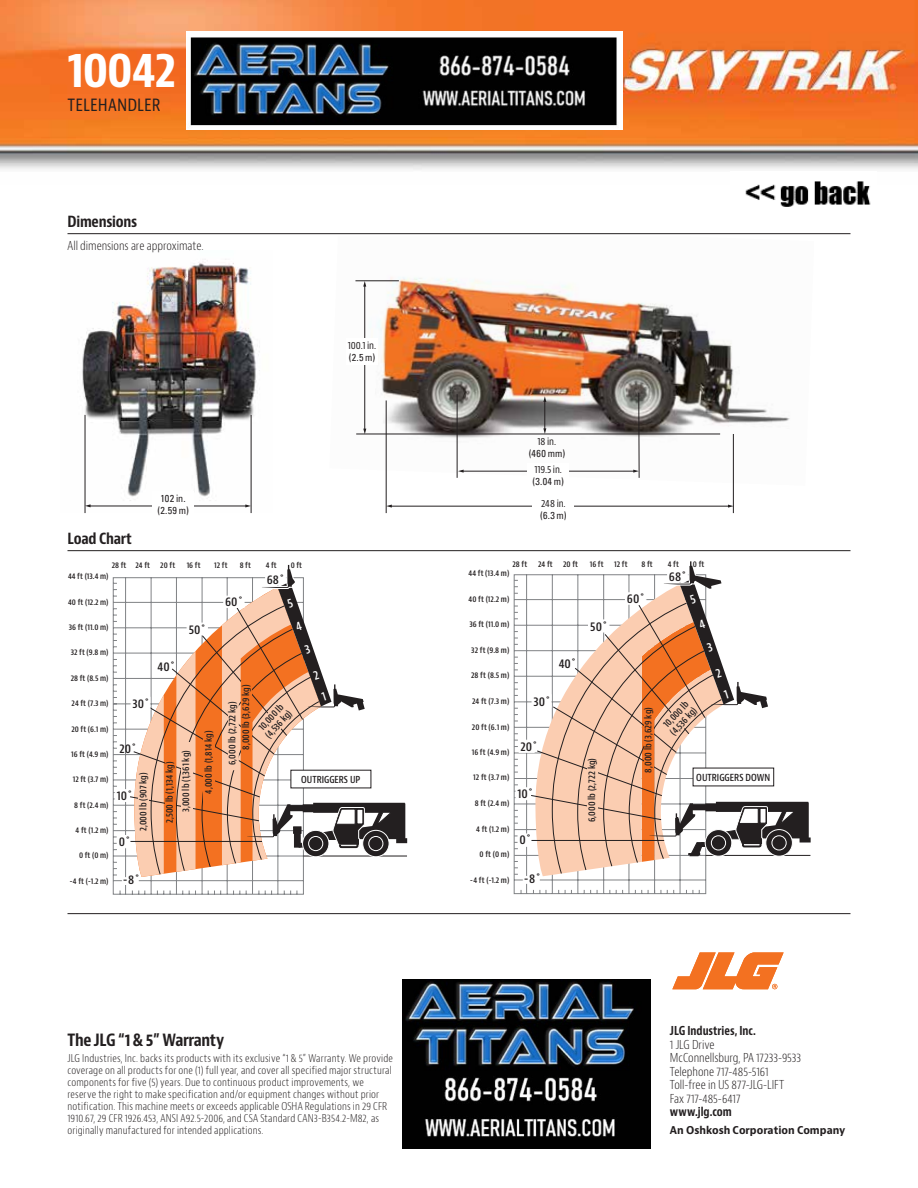
<style>
.page{position:relative;width:918px;height:1188px;background:#fff}
.page>*{position:absolute;margin:0;border:0;box-sizing:border-box;transform-origin:0 0}
.t1{font:700 condensed 48px "Bernino Sans";letter-spacing:-.03em;color:#fff}
.t2{font:condensed 18px "Bernino Sans";letter-spacing:.005em;color:#231f20}
.t3{font:700 condensed 16.5px "Bernino Sans";letter-spacing:-.025em;color:#231f20}
.t4{font:700 condensed 15px "Bernino Sans";letter-spacing:-.015em;color:#231f20}
.t5{font:600 condensed 12.45px "Bernino Sans";color:#231f20}
.t6{font:600 condensed 12.3px "Bernino Sans";color:#231f20}
.t7{font:300 condensed 12px/13.5px "Bernino Sans";letter-spacing:-.005em;color:#231f20}
.t8{font:700 condensed 12px "Bernino Sans";color:#231f20;scale:.95 1}
.t9{font:600 condensed 12px/12px "Bernino Sans";color:#231f20;text-align:center}
.t10{font:300 condensed 10.5px/12px "Bernino Sans";letter-spacing:.015em;color:#231f20}
.t11{font:700 10.5px "Bernino Sans";color:#231f20;scale:.95 1}
.t12{font:condensed 10.2px/12px "Univers";letter-spacing:.035em;color:#231f20;text-align:center}
.t13{font:condensed 10.2px "Bernino Sans";letter-spacing:-.01em;color:#231f20}
.t14{font:600 condensed 9.45px/10.2px "Bernino Sans";color:#231f20;scale:.95 1}
.t15{font:600 condensed 9.45px "Bernino Sans";color:#231f20}
.t16{font:600 condensed 8.1px "Bernino Sans";color:#231f20}
.t17{font:600 condensed 7.95px "Bernino Sans";color:#231f20}
</style>
<div class="page">
<hr style="left:68px;top:913px;width:783px;height:1px;background:#231f20">
<svg style="left:672px;top:952px;width:112px;height:37px"></svg>
<img style="left:82px;top:259px;width:178px;height:254px">
<img style="left:355px;top:277px;width:435px;height:209px">
<hr style="left:85px;top:415px;width:1px;height:98px;background:#231f20">
<hr style="left:251px;top:415px;width:1px;height:98px;background:#231f20">
<hr style="left:89px;top:506px;width:158px;height:1px;background:#231f20">
<svg style="left:245px;top:504px;width:6px;height:3px"></svg>
<svg style="left:85px;top:504px;width:6px;height:3px"></svg>
<hr style="left:386px;top:400px;width:1px;height:113px;background:#231f20">
<hr style="left:733px;top:434px;width:1px;height:79px;background:#231f20">
<hr style="left:638px;top:393px;width:2px;height:85px;background:#231f20">
<hr style="left:457px;top:394px;width:1px;height:84px;background:#231f20">
<hr style="left:391px;top:506px;width:338px;height:1px;background:#231f20">
<svg style="left:386px;top:505px;width:6px;height:3px"></svg>
<svg style="left:728px;top:505px;width:6px;height:3px"></svg>
<hr style="left:355px;top:280px;width:44px;height:1px;background:#231f20">
<hr style="left:462px;top:471px;width:173px;height:1px;background:#231f20">
<svg style="left:458px;top:470px;width:6px;height:3px"></svg>
<svg style="left:633px;top:470px;width:6px;height:3px"></svg>
<svg style="left:543px;top:396px;width:3px;height:38px"></svg>
<hr style="left:364px;top:285px;width:1px;height:145px;background:#231f20">
<svg style="left:363px;top:281px;width:3px;height:6px"></svg>
<svg style="left:363px;top:429px;width:3px;height:5px"></svg>
<hr style="left:356px;top:434px;width:364px;height:1px;background:#231f20">
<hr style="left:68px;top:550px;width:782px;height:1px;background:#231f20">
<hr style="left:68px;top:233px;width:782px;height:1px;background:#231f20">
<svg style="left:513px;top:580px;width:17px;height:315px"></svg>
<div style="left:523px;top:876px;width:16px;height:7px;background:#fff"></div>
<div style="left:518px;top:834px;width:13px;height:12px;background:#fff"></div>
<div style="left:516px;top:788px;width:14px;height:12px;background:#fff"></div>
<div style="left:519px;top:740px;width:15px;height:12px;background:#fff"></div>
<svg style="left:112px;top:577px;width:296px;height:318px"></svg>
<div style="left:122px;top:878px;width:16px;height:7px;background:#fff"></div>
<div style="left:117px;top:835px;width:13px;height:13px;background:#fff"></div>
<div style="left:115px;top:790px;width:14px;height:12px;background:#fff"></div>
<div style="left:152px;top:492px;width:42px;height:26px;background:#fff"></div>
<div style="left:532px;top:496px;width:42px;height:27px;background:#fff"></div>
<div style="left:527px;top:463px;width:42px;height:24px;background:#fff"></div>
<div style="left:346px;top:339px;width:32px;height:26px;background:#fff"></div>
<img style="left:0;top:0;width:918px;height:170px">
<img style="left:187px;top:32px;width:436px;height:98px">
<img style="left:745px;top:181px;width:126px;height:26px">
<img style="left:402px;top:980px;width:248px;height:169px">
<svg style="left:530px;top:561px;width:281px;height:334px"></svg>
<svg style="left:129px;top:564px;width:278px;height:313px"></svg>
<h1 class="t1" style="left:68px;top:40px;width:110px">10042</h1>
<h2 class="t2" style="left:68px;top:94px;width:95px">TELEHANDLER</h2>
<h3 class="t4" style="left:68px;top:212px;width:71px">Dimensions</h3>
<p class="t7" style="left:68px;top:239px;width:138px">All dimensions are approximate.</p>
<p class="t13" style="left:348px;top:339px;width:30px">100.1 in.</p>
<p class="t12" style="left:349px;top:351px;width:28px">(2.5 m)</p>
<p class="t13" style="left:538px;top:435px;width:20px">18 in.</p>
<p class="t12" style="left:529px;top:447px;width:38px">(460 mm)</p>
<p class="t13" style="left:534px;top:463px;width:29px">119.5 in.</p>
<p class="t12" style="left:533px;top:475px;width:33px">(3.04 m)</p>
<h3 class="t4" style="left:68px;top:529px;width:66px">Load Chart</h3>
<p class="t12" style="left:157px;top:492px;width:33px">102 in. (2.59 m)</p>
<p class="t13" style="left:541px;top:497px;width:26px">248 in.</p>
<p class="t12" style="left:540px;top:509px;width:28px">(6.3 m)</p>
<p class="t17" style="left:112px;top:561px;width:40px">28 ft 24 ft</p>
<p class="t17" style="left:160px;top:561px;width:16px">20 ft</p>
<p class="t17" style="left:187px;top:561px;width:15px">16 ft</p>
<p class="t17" style="left:214px;top:561px;width:15px">12 ft</p>
<p class="t17" style="left:240px;top:561px;width:13px">8 ft</p>
<p class="t17" style="left:266px;top:561px;width:13px">4 ft</p>
<p class="t17" style="left:291px;top:561px;width:13px">0 ft</p>
<p class="t17" style="left:68px;top:572px;width:42px">44 ft (13.4 m)</p>
<p class="t17" style="left:68px;top:597px;width:42px">40 ft (12.2 m)</p>
<p class="t17" style="left:69px;top:622px;width:41px">36 ft (11.0 m)</p>
<p class="t17" style="left:71px;top:648px;width:39px">32 ft (9.8 m)</p>
<p class="t17" style="left:71px;top:673px;width:39px">28 ft (8.5 m)</p>
<p class="t17" style="left:72px;top:698px;width:38px">24 ft (7.3 m)</p>
<p class="t17" style="left:71px;top:724px;width:39px">20 ft (6.1 m)</p>
<p class="t17" style="left:71px;top:749px;width:39px">16 ft (4.9 m)</p>
<p class="t17" style="left:73px;top:775px;width:37px">12 ft (3.7 m)</p>
<p class="t17" style="left:74px;top:800px;width:36px">8 ft (2.4 m)</p>
<p class="t17" style="left:76px;top:826px;width:34px">4 ft (1.2 m)</p>
<p class="t17" style="left:79px;top:850px;width:31px">0 ft (0 m)</p>
<p class="t17" style="left:70px;top:876px;width:40px">-4 ft (-1.2 m)</p>
<p class="t6" style="left:132px;top:696px;width:19px">30˚</p>
<p class="t6" style="left:120px;top:741px;width:19px">20˚</p>
<p class="t6" style="left:117px;top:788px;width:17px">10˚</p>
<p class="t6" style="left:119px;top:834px;width:13px">0˚</p>
<p class="t6" style="left:123px;top:872px;width:18px">-8˚</p>
<p class="t14" style="left:138px;top:831px;width:63px;rotate:-90deg">2,000 lb (907 kg)</p>
<p class="t6" style="left:158px;top:659px;width:19px">40˚</p>
<p class="t6" style="left:189px;top:622px;width:19px">50˚</p>
<p class="t14" style="left:181px;top:812px;width:67px;rotate:-90deg">3,000 lb (1,361 kg)</p>
<p class="t14" style="left:165px;top:823px;width:66px;rotate:-90deg">2,500 lb (1,134 kg)</p>
<p class="t14" style="left:204px;top:794px;width:68px;rotate:-90deg">4,000 lb (1,814 kg)</p>
<p class="t6" style="left:225px;top:594px;width:19px">60˚</p>
<p class="t6" style="left:267px;top:572px;width:19px">68˚</p>
<p class="t14" style="left:241px;top:750px;width:70px;rotate:-90deg">8,000 lb (3,629 kg)</p>
<p class="t14" style="left:227px;top:765px;width:69px;rotate:-90deg">6,000 lb (2,722 kg)</p>
<p class="t14" style="left:256px;top:726px;width:37px;rotate:-47deg">10,000 lb (4,536 kg)</p>
<p class="t15" style="left:301px;top:774px;width:61px">OUTRIGGERS UP</p>
<p class="t16" style="left:513px;top:560px;width:16px">28 ft</p>
<p class="t16" style="left:538px;top:560px;width:16px">24 ft</p>
<p class="t16" style="left:563px;top:560px;width:17px">20 ft</p>
<p class="t16" style="left:469px;top:568px;width:42px">44 ft (13.4 m)</p>
<p class="t16" style="left:469px;top:594px;width:42px">40 ft (12.2 m)</p>
<p class="t16" style="left:469px;top:619px;width:41px">36 ft (11.0 m)</p>
<p class="t16" style="left:471px;top:645px;width:40px">32 ft (9.8 m)</p>
<p class="t16" style="left:471px;top:670px;width:40px">28 ft (8.5 m)</p>
<p class="t16" style="left:472px;top:696px;width:39px">24 ft (7.3 m)</p>
<p class="t16" style="left:472px;top:722px;width:39px">20 ft (6.1 m)</p>
<p class="t16" style="left:472px;top:747px;width:39px">16 ft (4.9 m)</p>
<p class="t16" style="left:473px;top:773px;width:38px">12 ft (3.7 m)</p>
<p class="t16" style="left:475px;top:798px;width:36px">8 ft (2.4 m)</p>
<p class="t16" style="left:476px;top:824px;width:35px">4 ft (1.2 m)</p>
<p class="t16" style="left:480px;top:849px;width:31px">0 ft (0 m)</p>
<p class="t16" style="left:470px;top:875px;width:41px">-4 ft (-1.2 m)</p>
<p class="t5" style="left:533px;top:694px;width:19px">30˚</p>
<p class="t5" style="left:521px;top:739px;width:19px">20˚</p>
<p class="t5" style="left:518px;top:786px;width:18px">10˚</p>
<p class="t5" style="left:520px;top:832px;width:13px">0˚</p>
<p class="t5" style="left:524px;top:871px;width:18px">-8˚</p>
<p class="t5" style="left:559px;top:656px;width:19px">40˚</p>
<p class="t16" style="left:590px;top:560px;width:15px">16 ft</p>
<p class="t16" style="left:614px;top:560px;width:15px">12 ft</p>
<p class="t16" style="left:642px;top:560px;width:13px">8 ft</p>
<p class="t16" style="left:668px;top:560px;width:13px">4 ft</p>
<p class="t16" style="left:693px;top:560px;width:13px">0 ft</p>
<p class="t5" style="left:590px;top:619px;width:19px">50˚</p>
<p class="t5" style="left:627px;top:591px;width:20px">60˚</p>
<p class="t5" style="left:669px;top:568px;width:19px">68˚</p>
<p class="t14" style="left:587px;top:822px;width:69px;rotate:-90deg">6,000 lb (2,722 kg)</p>
<p class="t14" style="left:643px;top:773px;width:70px;rotate:-90deg">8,000 lb (3,629 kg)</p>
<p class="t14" style="left:661px;top:724px;width:38px;rotate:-47deg">10,000 lb (4,536 kg)</p>
<p class="t15" style="left:696px;top:772px;width:75px">OUTRIGGERS DOWN</p>
<h3 class="t3" style="left:68px;top:1029px;width:158px">The JLG “1 &amp; 5” Warranty</h3>
<p class="t10" style="left:68px;top:1052px;width:327px">JLG Industries, Inc. backs its products with its exclusive “1 &amp; 5” Warranty. We provide coverage on all products for one (1) full year, and cover all specified major structural components for five (5) years. Due to continuous product improvements, we reserve the right to make specification and/or equipment changes without prior notification. This machine meets or exceeds applicable OSHA Regulations in 29 CFR 1910.67, 29 CFR 1926.453, ANSI A92.5-2006, and CSA Standard CAN3-B354.2-M82, as originally manufactured for intended applications.</p>
<p class="t9" style="left:147px;top:1088px;width:46px">26 ft 6 in. (8.1 m)</p>
<p class="t8" style="left:670px;top:1023px;width:92px">JLG Industries, Inc.</p>
<p class="t7" style="left:670px;top:1038px;width:133px">1 JLG Drive<br>McConnellsburg, PA 17233-9533<br>Telephone 717-485-5161<br>Toll-free in US 877-JLG-LIFT<br>Fax 717-485-6417</p>
<p class="t8" style="left:670px;top:1104px;width:67px">www.jlg.com</p>
<p class="t11" style="left:670px;top:1123px;width:186px">An Oshkosh Corporation Company</p>
</div>
